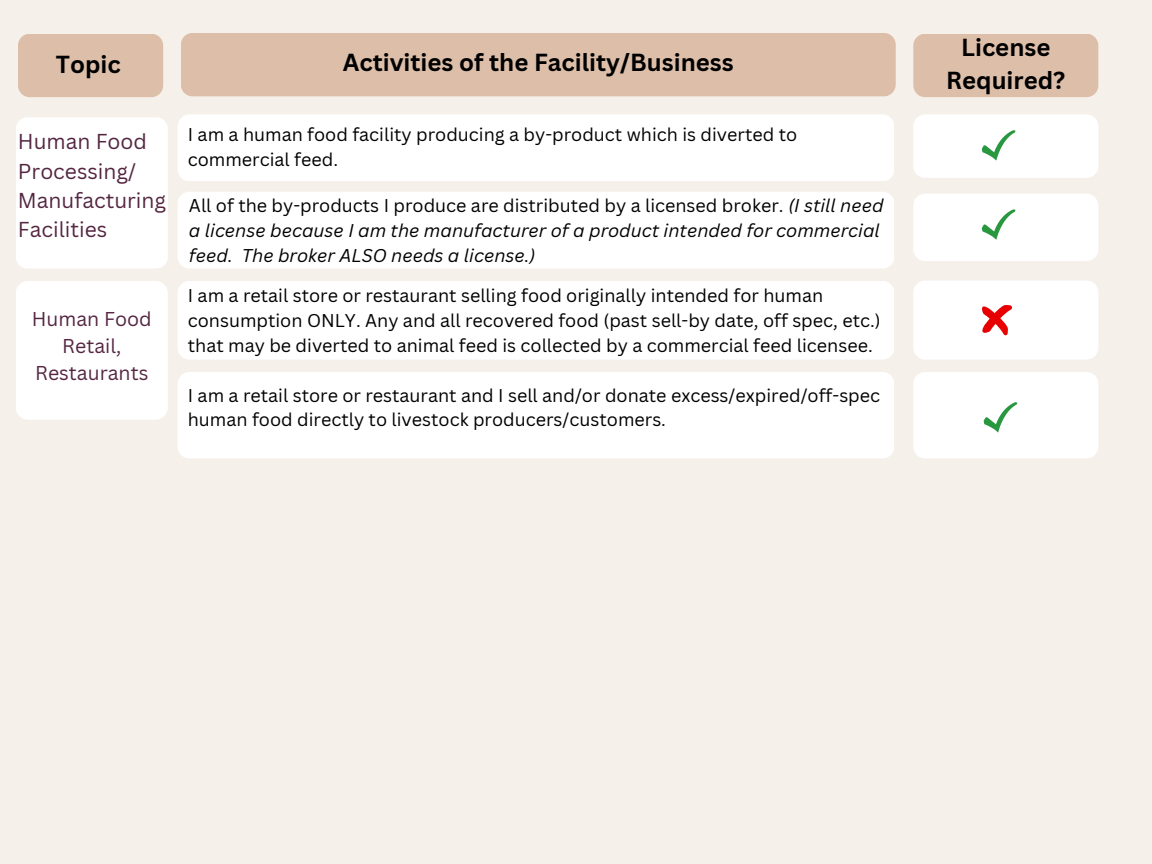
<style>
.page{position:relative;width:1152px;height:864px;background:#f6f0ea}
.page>*{position:absolute;margin:0;border:0;box-sizing:border-box;transform-origin:0 0}
.t1{font:700 24px "Canva Sans";color:#000}
.t2{font:21px "Canva Sans";color:#542641}
.t3{font:19.5px "Canva Sans";color:#542641}
.t4{font:18px/24.8px "Canva Sans";color:#000}
.t5{font:italic 18px/24.8px "Canva Sans";color:#000}
.s1{font-style:italic}
</style>
<div class="page">
<div style="left:178px;top:281px;width:716px;height:78px;background:#fff;border-radius:12px"></div>
<div style="left:178px;top:192px;width:716px;height:77px;background:#fff;border-radius:12px"></div>
<div style="left:18px;top:34px;width:145px;height:63px;background:#dcbea9;border-radius:12px"></div>
<div style="left:913px;top:34px;width:185px;height:63px;background:#dcbea9;border-radius:12px"></div>
<div style="left:181px;top:33px;width:715px;height:63px;background:#dcbea9;border-radius:12px"></div>
<div style="left:16px;top:117px;width:151px;height:152px;background:#fff;border-radius:12px"></div>
<div style="left:178px;top:114px;width:716px;height:67px;background:#fff;border-radius:12px"></div>
<div style="left:913px;top:114px;width:185px;height:64px;background:#fff;border-radius:12px"></div>
<div style="left:913px;top:194px;width:185px;height:67px;background:#fff;border-radius:12px"></div>
<div style="left:16px;top:281px;width:152px;height:139px;background:#fff;border-radius:12px"></div>
<div style="left:913px;top:281px;width:185px;height:79px;background:#fff;border-radius:12px"></div>
<div style="left:913px;top:372px;width:185px;height:86px;background:#fff;border-radius:12px"></div>
<div style="left:178px;top:372px;width:716px;height:86px;background:#fff;border-radius:12px"></div>
<svg style="left:982px;top:130px;width:34px;height:31px"></svg>
<svg style="left:982px;top:209px;width:34px;height:31px"></svg>
<svg style="left:984px;top:402px;width:33px;height:31px"></svg>
<svg style="left:982px;top:305px;width:30px;height:30px"></svg>
<p class="t1" style="left:56px;top:47px;width:66px">Topic</p>
<p class="t1" style="left:343px;top:46px;width:392px">Activities of the Facility/Business</p>
<p class="t2" style="left:18px;top:127px;width:131px">Human Food</p>
<p class="t4" style="left:188px;top:122px;width:611px">I am a human food facility producing a by-product which is diverted to</p>
<p class="t4" style="left:188px;top:147px;width:152px">commercial feed.</p>
<p class="t2" style="left:18px;top:156px;width:120px">Processing/</p>
<p class="t4" style="left:18px;top:193px;width:867px"><sup>Manufacturing</sup> All of the by-products I produce are distributed by a licensed broker. <span class="s1">(I still need</span></p>
<p class="t2" style="left:18px;top:215px;width:91px">Facilities</p>
<p class="t5" style="left:189px;top:217px;width:692px">a license because I am the manufacturer of a product intended for commercial feed. The broker ALSO needs a license.)</p>
<p class="t4" style="left:188px;top:283px;width:637px">I am a retail store or restaurant selling food originally intended for human</p>
<p class="t3" style="left:32px;top:305px;width:121px">Human Food</p>
<p class="t4" style="left:188px;top:308px;width:694px">consumption ONLY. Any and all recovered food (past sell-by date, off spec, etc.)</p>
<p class="t3" style="left:62px;top:332px;width:60px">Retail,</p>
<p class="t4" style="left:188px;top:332px;width:686px">that may be diverted to animal feed is collected by a commercial feed licensee.</p>
<p class="t3" style="left:35px;top:359px;width:115px">Restaurants</p>
<p class="t4" style="left:188px;top:382px;width:694px">I am a retail store or restaurant and I sell and/or donate excess/expired/off-spec human food directly to livestock producers/customers.</p>
<p class="t1" style="left:961px;top:30px;width:91px">License</p>
<p class="t1" style="left:946px;top:63px;width:121px">Required?</p>
</div>
